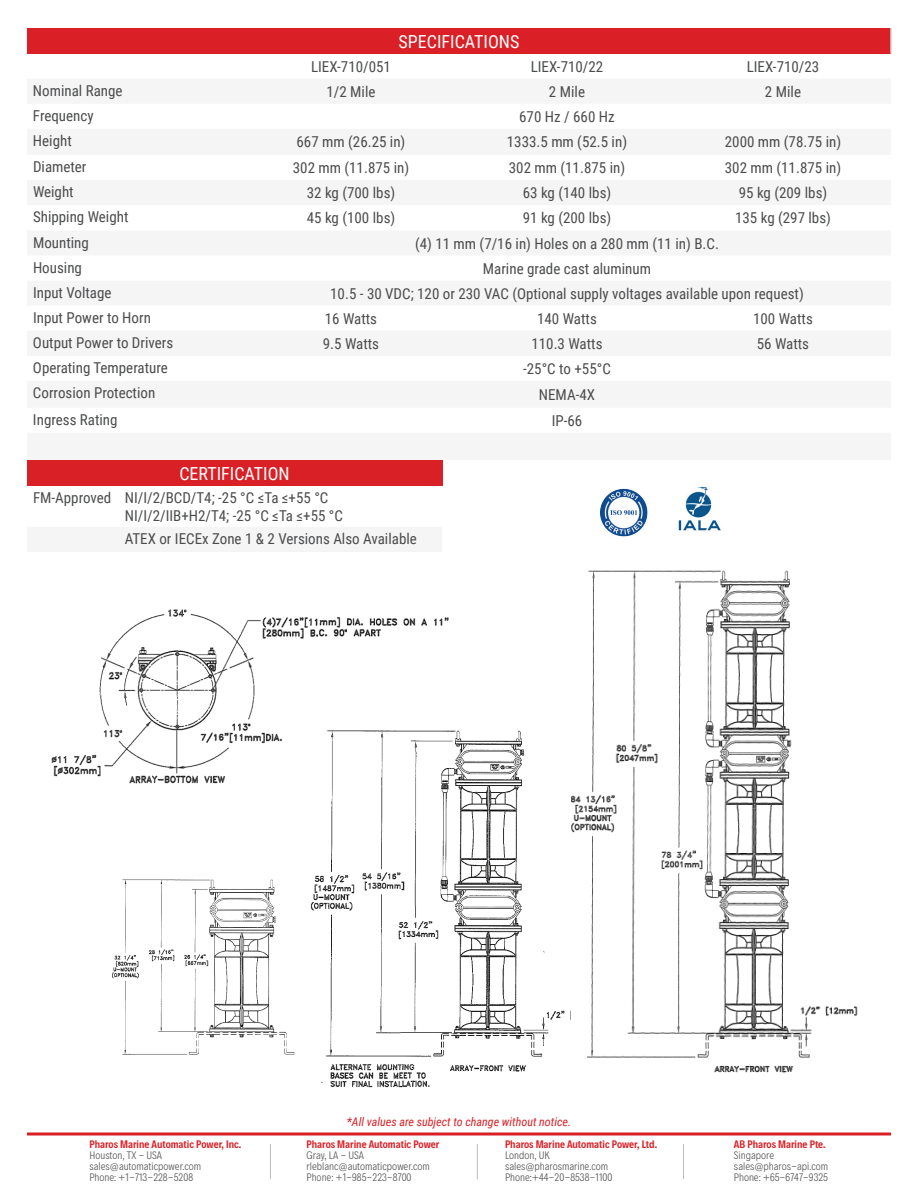
<style>
.page{position:relative;width:918px;height:1188px;background:#fff}
.page>*{position:absolute;margin:0;border:0;box-sizing:border-box;transform-origin:0 0}
.t1{font:18px "Roboto Condensed";color:#fff}
.t2{font:15px/18px "Roboto Condensed";color:#4b4c4d}
.t3{font:italic 12px "Roboto Condensed";color:#da2026}
.t4{font:300 10.8px/10.8px "Decalotype";color:#57585a}
.t5{font:600 10.8px "Decalotype";color:#da2026}
</style>
<div class="page">
<svg style="left:27px;top:1132px;width:864px;height:4px;background:#e3575c"></svg>
<hr style="left:270px;top:1144px;width:1px;height:35px;background:#bcbdc0">
<hr style="left:477px;top:1144px;width:1px;height:35px;background:#bcbdc0">
<hr style="left:683px;top:1144px;width:1px;height:35px;background:#bcbdc0">
<div style="left:27px;top:28px;width:864px;height:26px;background:#da2026"></div>
<hr style="left:890px;top:28px;width:2px;height:26px;background:#d1d2d4">
<div style="left:27px;top:460px;width:415px;height:26px;background:#d92026"></div>
<img style="left:51px;top:609px;width:398px;height:175px">
<img style="left:678px;top:487px;width:43px;height:44px">
<img style="left:600px;top:488px;width:48px;height:49px">
<img style="left:112px;top:879px;width:183px;height:176px">
<img style="left:307px;top:723px;width:264px;height:365px">
<img style="left:571px;top:570px;width:287px;height:503px">
<p class="t1" style="left:399px;top:29px;width:122px">SPECIFICATIONS</p>
<p class="t2" style="left:311px;top:57px;width:81px">LIEX-710/051</p>
<p class="t2" style="left:531px;top:57px;width:74px">LIEX-710/22</p>
<p class="t2" style="left:747px;top:57px;width:74px">LIEX-710/23</p>
<p class="t2" style="left:33px;top:81px;width:91px">Nominal Range</p>
<p class="t2" style="left:326px;top:82px;width:51px">1/2 Mile</p>
<p class="t2" style="left:549px;top:82px;width:38px">2 Mile</p>
<p class="t2" style="left:765px;top:82px;width:38px">2 Mile</p>
<p class="t2" style="left:33px;top:106px;width:62px">Frequency</p>
<p class="t2" style="left:519px;top:107px;width:97px">670 Hz / 660 Hz</p>
<p class="t2" style="left:33px;top:131px;width:40px">Height</p>
<p class="t2" style="left:297px;top:133px;width:110px">667 mm (26.25 in)</p>
<p class="t2" style="left:507px;top:133px;width:122px">1333.5 mm (52.5 in)</p>
<p class="t2" style="left:725px;top:133px;width:118px">2000 mm (78.75 in)</p>
<p class="t2" style="left:33px;top:157px;width:55px">Diameter</p>
<p class="t2" style="left:293px;top:158px;width:118px">302 mm (11.875 in)</p>
<p class="t2" style="left:509px;top:158px;width:118px">302 mm (11.875 in)</p>
<p class="t2" style="left:725px;top:158px;width:118px">302 mm (11.875 in)</p>
<p class="t2" style="left:33px;top:182px;width:42px">Weight</p>
<p class="t2" style="left:307px;top:183px;width:90px">32 kg (700 lbs)</p>
<p class="t2" style="left:523px;top:183px;width:90px">63 kg (140 lbs)</p>
<p class="t2" style="left:739px;top:183px;width:90px">95 kg (209 lbs)</p>
<p class="t2" style="left:33px;top:207px;width:97px">Shipping Weight</p>
<p class="t2" style="left:307px;top:208px;width:90px">45 kg (100 lbs)</p>
<p class="t2" style="left:523px;top:208px;width:90px">91 kg (200 lbs)</p>
<p class="t2" style="left:735px;top:208px;width:97px">135 kg (297 lbs)</p>
<p class="t2" style="left:33px;top:233px;width:57px">Mounting</p>
<p class="t2" style="left:415px;top:234px;width:305px">(4) 11 mm (7/16 in) Holes on a 280 mm (11 in) B.C.</p>
<p class="t2" style="left:33px;top:258px;width:51px">Housing</p>
<p class="t2" style="left:483px;top:259px;width:170px">Marine grade cast aluminum</p>
<p class="t2" style="left:33px;top:283px;width:80px">Input Voltage</p>
<p class="t2" style="left:330px;top:284px;width:475px">10.5 - 30 VDC; 120 or 230 VAC (Optional supply voltages available upon request)</p>
<p class="t2" style="left:33px;top:308px;width:119px">Input Power to Horn</p>
<p class="t2" style="left:325px;top:309px;width:54px">16 Watts</p>
<p class="t2" style="left:537px;top:309px;width:61px">140 Watts</p>
<p class="t2" style="left:753px;top:309px;width:61px">100 Watts</p>
<p class="t2" style="left:33px;top:333px;width:142px">Output Power to Drivers</p>
<p class="t2" style="left:323px;top:334px;width:58px">9.5 Watts</p>
<p class="t2" style="left:531px;top:334px;width:73px">110.3 Watts</p>
<p class="t2" style="left:757px;top:334px;width:54px">56 Watts</p>
<p class="t2" style="left:33px;top:358px;width:136px">Operating Temperature</p>
<p class="t2" style="left:523px;top:359px;width:89px">-25°C to +55°C</p>
<p class="t2" style="left:33px;top:383px;width:124px">Corrosion Protection</p>
<p class="t2" style="left:539px;top:385px;width:58px">NEMA-4X</p>
<p class="t2" style="left:33px;top:410px;width:86px">Ingress Rating</p>
<p class="t2" style="left:552px;top:411px;width:32px">IP-66</p>
<p class="t1" style="left:179px;top:461px;width:112px">CERTIFICATION</p>
<p class="t2" style="left:125px;top:488px;width:220px;text-indent:-92px">FM-Approved NI/I/2/BCD/T4; -25 °C ≤Ta ≤+55 °C<br>NI/I/2/IIB+H2/T4; -25 °C ≤Ta ≤+55 °C</p>
<p class="t2" style="left:125px;top:529px;width:294px">ATEX or IECEx Zone 1 &amp; 2 Versions Also Available</p>
<p class="t5" style="left:89px;top:1137px;width:153px">Pharos Marine Automatic Power, Inc.</p>
<p class="t4" style="left:89px;top:1149px;width:113px">Houston, TX - USA sales@automaticpower.com<br>Phone: +1-713-228-5208</p>
<p class="t3" style="left:347px;top:1113px;width:226px">*All values are subject to change without notice.</p>
<p class="t5" style="left:307px;top:1137px;width:134px">Pharos Marine Automatic Power</p>
<p class="t4" style="left:307px;top:1149px;width:125px">Gray, LA - USA rleblanc@automaticpower.com<br>Phone: +1-985-223-8700</p>
<p class="t5" style="left:505px;top:1137px;width:154px">Pharos Marine Automatic Power, Ltd.</p>
<p class="t4" style="left:505px;top:1149px;width:109px">London, UK sales@pharosmarine.com<br>Phone:+44-20-8538-1100</p>
<p class="t5" style="left:734px;top:1137px;width:93px">AB Pharos Marine Pte.</p>
<p class="t4" style="left:734px;top:1149px;width:96px">Singapore sales@pharos-api.com<br>Phone: +65-6747-9325</p>
</div>
